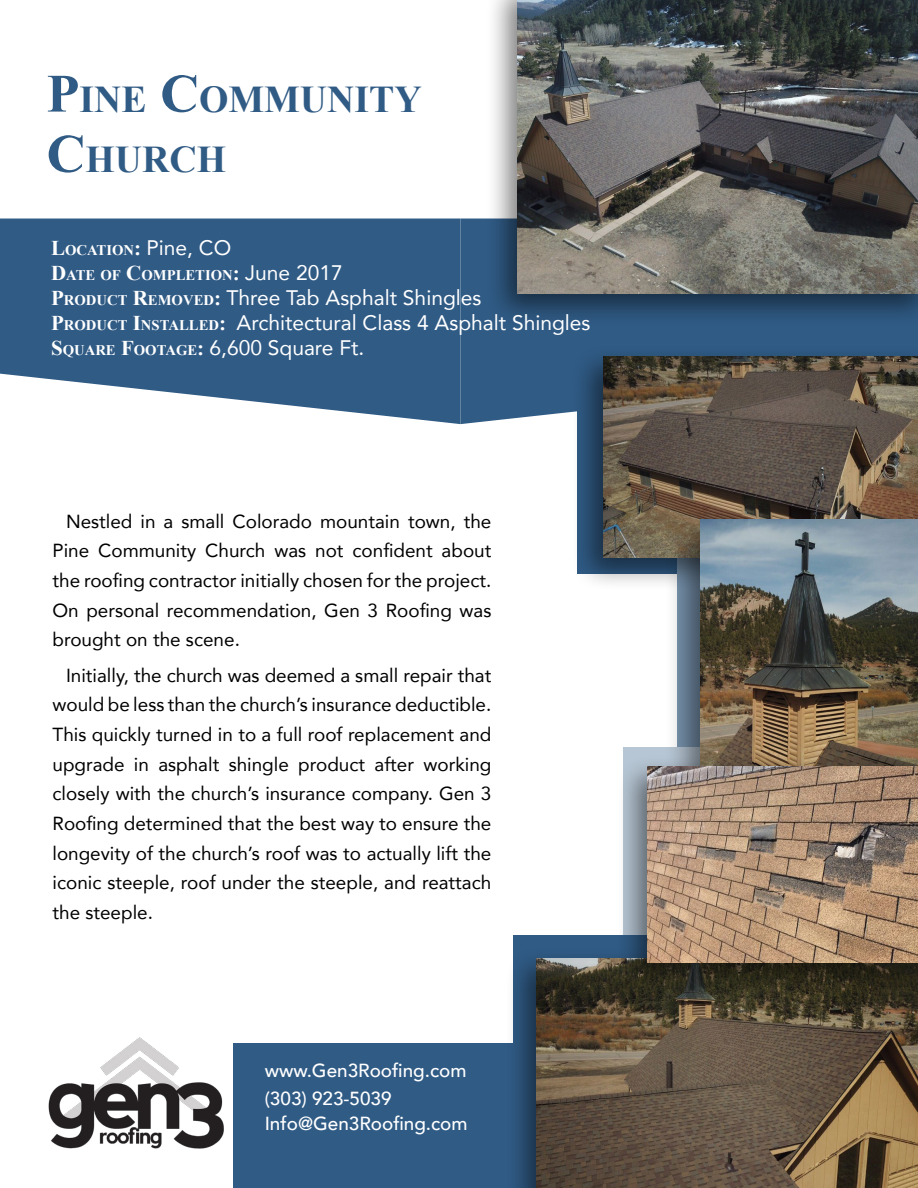
<style>
.page{position:relative;width:918px;height:1188px;background:#fff}
.page>*{position:absolute;margin:0;border:0;box-sizing:border-box;transform-origin:0 0}
.t1{font:700 37.8px/60.2px "Times New Roman";color:#305b85}
.t2{font:21px/25.2px "Avenir";color:#fff}
.t3{font:18.9px/29.5px "Avenir";color:#000;text-align:justify}
.t4{font:500 18.9px/27.9px "Avenir";color:#fff}
.t5{font:700 14.7px/25.2px "Times New Roman";color:#fff}
.s1{font-size:54px}
.s2{font-size:21px}
.s3{font-family:"Avenir";font-weight:400;font-size:21px}
.s4{font-family:"Times New Roman";font-weight:700}
.s5{font-family:"Times New Roman";font-weight:700;font-size:14.7px}
</style>
<div class="page">
<svg style="left:0;top:219px;width:460px;height:205px;background:#4a7094"></svg>
<div style="left:460px;top:219px;width:458px;height:205px;background:#305b85"></div>
<div style="left:578px;top:331px;width:340px;height:243px;background:#305b85"></div>
<div style="left:234px;top:1043px;width:369px;height:145px;background:#305b85"></div>
<div style="left:571px;top:345px;width:347px;height:246px;background:#000;opacity:.5"></div>
<img style="left:603px;top:356px;width:315px;height:201px">
<div style="left:504px;top:947px;width:414px;height:241px;background:#000;opacity:.5"></div>
<img style="left:537px;top:958px;width:381px;height:230px">
<img style="left:48px;top:1037px;width:186px;height:124px">
<div style="left:485px;top:0;width:433px;height:327px;background:#000;opacity:.5"></div>
<img style="left:518px;top:0;width:400px;height:293px">
<div style="left:664px;top:507px;width:254px;height:328px;background:#000;opacity:.5"></div>
<img style="left:700px;top:520px;width:218px;height:235px">
<div style="left:615px;top:755px;width:303px;height:242px;background:#000;opacity:.5"></div>
<img style="left:648px;top:767px;width:270px;height:196px">
<h1 class="t1" style="left:46px;top:68px;width:377px"><span class="s1">P</span>INE <span class="s1">C</span>OMMUNITY<br><span class="s1">C</span>HURCH</h1>
<p class="t5" style="left:51px;top:237px;width:293px"><span class="s2">L</span>OCATION<span class="s2">:</span> <span class="s3">Pine, CO<br></span><span class="s2">D</span>ATE OF <span class="s2">C</span>OMPLETION<span class="s2">:</span> <span class="s3">June 2017</span></p>
<p class="t2" style="left:51px;top:285px;width:541px"><span class="s4">P</span><span class="s5">RODUCT</span> <span class="s4">R</span><span class="s5">EMOVED</span><span class="s4">:</span> Three Tab Asphalt Shingles<br><span class="s4">P</span><span class="s5">RODUCT</span> <span class="s4">I</span><span class="s5">NSTALLED</span><span class="s4">:</span> Architectural Class 4 Asphalt Shingles<br><span class="s4">S</span><span class="s5">QUARE</span> <span class="s4">F</span><span class="s5">OOTAGE</span><span class="s4">:</span> 6,600 Square Ft.</p>
<p class="t3" style="left:53px;top:506px;width:440px;text-indent:13px">Nestled in a small Colorado mountain town, the Pine Community Church was not confident about the roofing contractor initially chosen for the project.<br>On personal recommendation, Gen 3 Roofing was brought on the scene.</p>
<p class="t3" style="left:53px;top:660px;width:440px;text-indent:13px">Initially, the church was deemed a small repair that would be less than the church’s insurance deductible.<br>This quickly turned in to a full roof replacement and upgrade in asphalt shingle product after working closely with the church’s insurance company. Gen 3<br>Roofing determined that the best way to ensure the longevity of the church’s roof was to actually lift the iconic steeple, roof under the steeple, and reattach the steeple.</p>
<p class="t4" style="left:265px;top:1056px;width:203px">www.Gen3Roofing.com (303) 923-5039</p>
<p class="t4" style="left:265px;top:1109px;width:204px">Info@Gen3Roofing.com</p>
</div>
